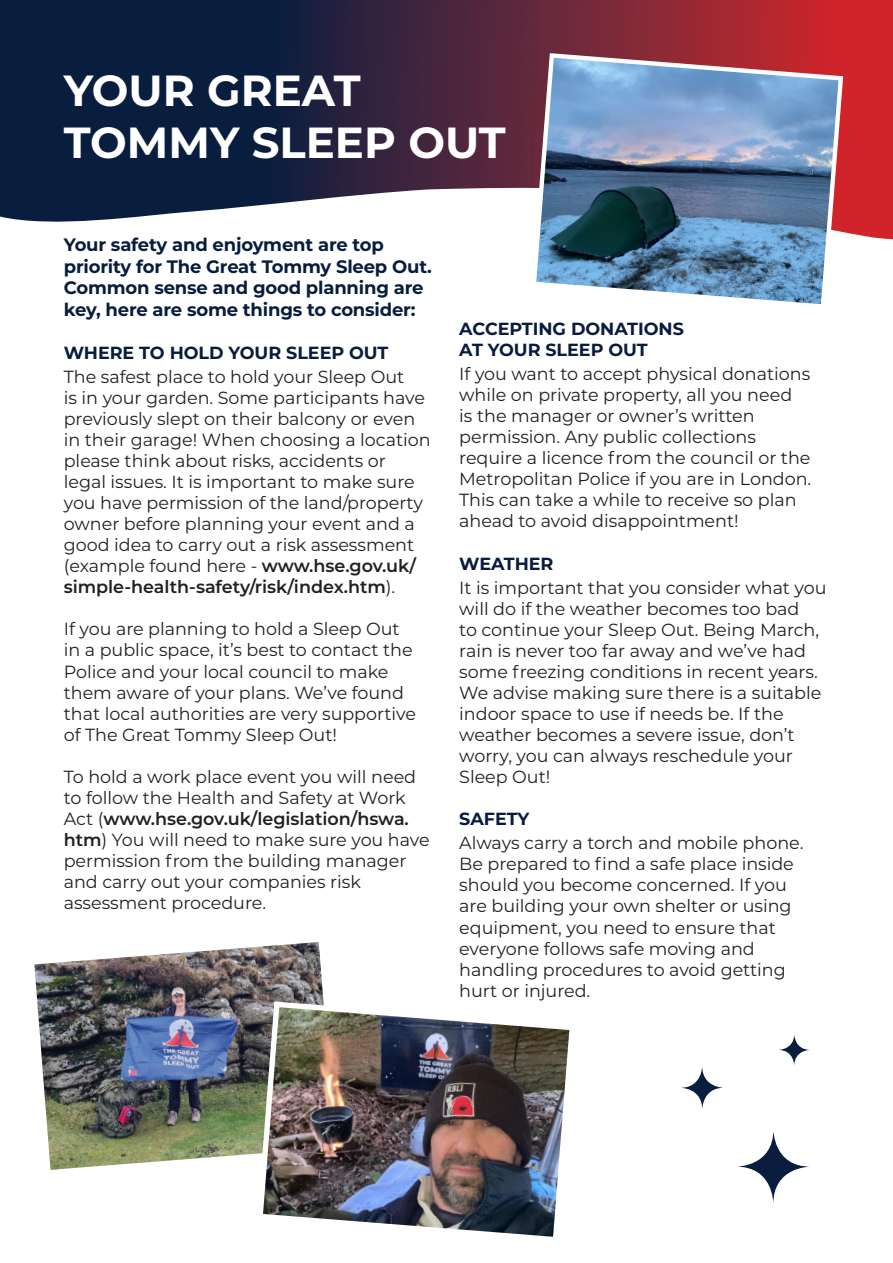
<style>
.page{position:relative;width:893px;height:1263px;background:#fff}
.page>*{position:absolute;margin:0;border:0;box-sizing:border-box;transform-origin:0 0}
.t1{font:700 43.5px/52.2px "Montserrat";color:#fff}
.t2{font:700 18px/21.6px "Montserrat";letter-spacing:-.01em;color:#081d3d}
.t3{font:17.55px/21px "Montserrat";color:#231f20}
.t4{font:600 17.55px/21px "Montserrat";color:#231f20}
.t5{font:700 17.55px/21px "Montserrat";color:#081d3d}
.s1{font-weight:400}
.s2{font-weight:600}
</style>
<div class="page">
<img style="left:34px;top:942px;width:290px;height:228px">
<svg style="left:0;top:0;width:893px;height:239px;background:#523b52"></svg>
<img style="left:254px;top:998px;width:316px;height:239px">
<svg style="left:736px;top:1130px;width:74px;height:73px"></svg>
<svg style="left:778px;top:1034px;width:32px;height:32px"></svg>
<svg style="left:680px;top:1066px;width:44px;height:43px"></svg>
<svg style="left:529px;top:51px;width:316px;height:254px;background:#778aa7"></svg>
<p class="t1" style="left:64px;top:62px;width:443px">YOUR GREAT<br>TOMMY SLEEP OUT</p>
<p class="t2" style="left:64px;top:233px;width:322px">Your safety and enjoyment are top</p>
<p class="t2" style="left:64px;top:255px;width:370px">priority for The Great Tommy Sleep Out.<br>Common sense and good planning are key, here are some things to consider:</p>
<p class="t5" style="left:64px;top:341px;width:326px">WHERE TO HOLD YOUR SLEEP OUT</p>
<p class="t3" style="left:64px;top:365px;width:342px">The safest place to hold your Sleep Out</p>
<p class="t3" style="left:64px;top:386px;width:368px">is in your garden. Some participants have previously slept on their balcony or even in their garage! When choosing a location please think about risks, accidents or legal issues. It is important to make sure you have permission of the land/property owner before planning your event and a good idea to carry out a risk assessment</p>
<p class="t4" style="left:64px;top:555px;width:354px"><span class="s1">(example found here -</span> www.hse.gov.uk/ simple-health-safety/risk/index.htm<span class="s1">).</span></p>
<p class="t3" style="left:64px;top:618px;width:337px">If you are planning to hold a Sleep Out</p>
<p class="t3" style="left:64px;top:639px;width:350px">in a public space, it’s best to contact the</p>
<p class="t3" style="left:64px;top:660px;width:326px">Police and your local council to make</p>
<p class="t3" style="left:64px;top:681px;width:342px">them aware of your plans. We’ve found</p>
<p class="t3" style="left:64px;top:702px;width:354px">that local authorities are very supportive</p>
<p class="t3" style="left:64px;top:723px;width:275px">of The Great Tommy Sleep Out!</p>
<p class="t3" style="left:64px;top:765px;width:354px">To hold a work place event you will need</p>
<p class="t3" style="left:64px;top:786px;width:344px">to follow the Health and Safety at Work</p>
<p class="t3" style="left:64px;top:808px;width:367px">Act (<span class="s2">www.hse.gov.uk/legislation/hswa. htm</span>) You will need to make sure you have permission from the building manager and carry out your companies risk assessment procedure.</p>
<p class="t5" style="left:459px;top:317px;width:226px">ACCEPTING DONATIONS<br>AT YOUR SLEEP OUT</p>
<p class="t3" style="left:459px;top:363px;width:353px">If you want to accept physical donations</p>
<p class="t3" style="left:459px;top:384px;width:334px">while on private property, all you need</p>
<p class="t3" style="left:459px;top:405px;width:297px">is the manager or owner’s written</p>
<p class="t3" style="left:459px;top:426px;width:298px">permission. Any public collections</p>
<p class="t3" style="left:459px;top:447px;width:353px">require a licence from the council or the</p>
<p class="t3" style="left:459px;top:468px;width:354px">Metropolitan Police if you are in London.</p>
<p class="t3" style="left:459px;top:489px;width:339px">This can take a while to receive so plan</p>
<p class="t3" style="left:459px;top:510px;width:281px">ahead to avoid disappointment!</p>
<p class="t5" style="left:459px;top:552px;width:96px">WEATHER</p>
<p class="t3" style="left:459px;top:576px;width:369px">It is important that you consider what you will do if the weather becomes too bad<br>to continue your Sleep Out. Being March, rain is never too far away and we’ve had some freezing conditions in recent years.<br>We advise making sure there is a suitable indoor space to use if needs be. If the weather becomes a severe issue, don’t worry, you can always reschedule your Sleep Out!</p>
<p class="t5" style="left:459px;top:808px;width:71px">SAFETY</p>
<p class="t3" style="left:459px;top:832px;width:346px">Always carry a torch and mobile phone.</p>
<p class="t3" style="left:459px;top:853px;width:336px">Be prepared to find a safe place inside</p>
<p class="t3" style="left:459px;top:874px;width:329px">should you become concerned. If you</p>
<p class="t3" style="left:459px;top:895px;width:334px">are building your own shelter or using</p>
<p class="t3" style="left:459px;top:916px;width:318px">equipment, you need to ensure that</p>
<p class="t3" style="left:459px;top:937px;width:297px">everyone follows safe moving and</p>
<p class="t3" style="left:459px;top:958px;width:328px">handling procedures to avoid getting</p>
<p class="t3" style="left:459px;top:979px;width:133px">hurt or injured.</p>
</div>
